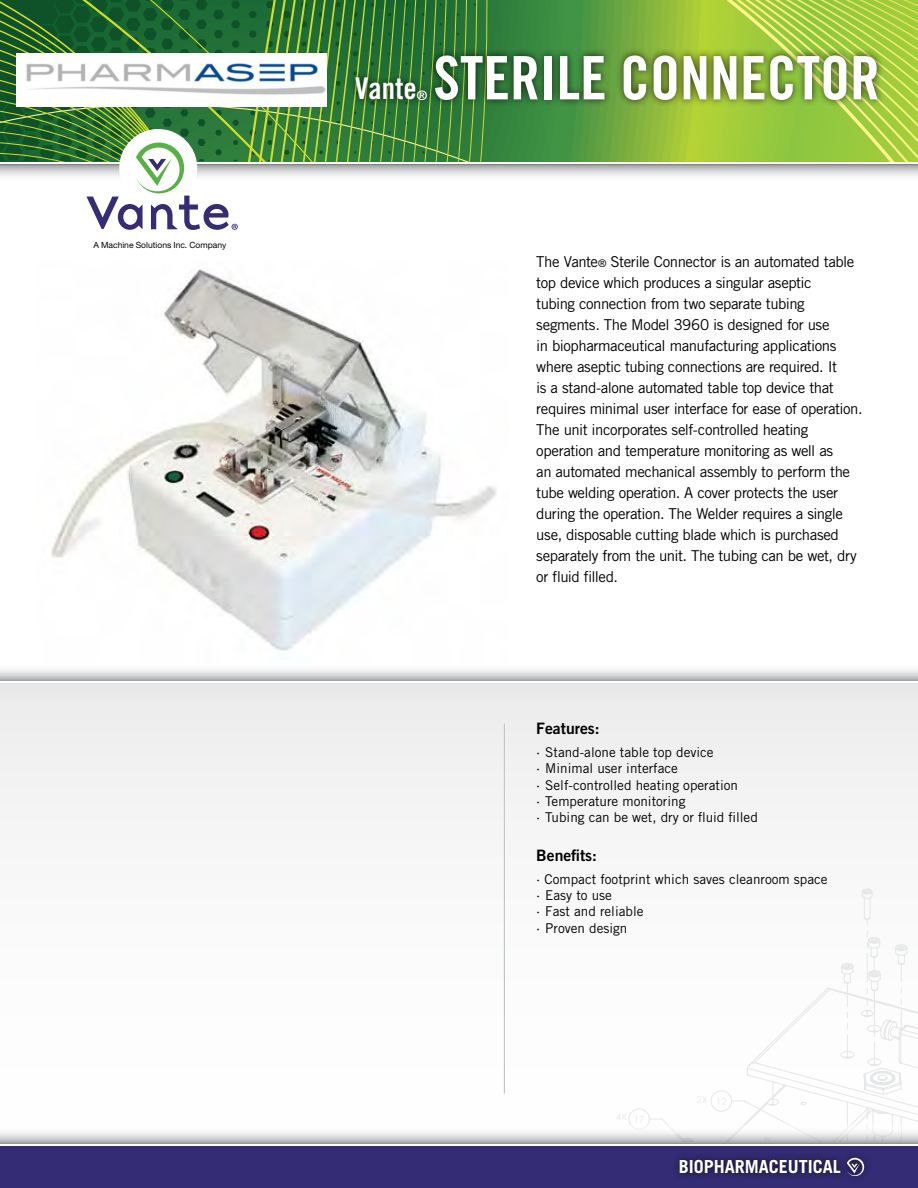
<style>
.page{position:relative;width:918px;height:1188px;background:#fff}
.page>*{position:absolute;margin:0;border:0;box-sizing:border-box;transform-origin:0 0}
.t1{font:60px "Trade Gothic LT Std Bd Cn 20";color:#fff}
.t2{font:30px "Trade Gothic LT Std Bd Cn 20";color:#fff}
.t3{font:700 18px "Trade Gothic LT Std";color:#fff}
.t4{font:15.75px "Trade Gothic Bold Two";color:#000}
.t5{font:15px/21px "Trade Gothic LT Std";letter-spacing:-.03em;color:#000}
.t6{font:13.5px/16.2px "Trade Gothic LT Std";color:#000}
.t7{font:13.05px "Trade Gothic LT Std Bd Cn 20";color:#fff}
.t8{font:8.55px "Helvetica Neue";color:#000}
.s1{font-size:10.5px}
</style>
<div class="page">
<img style="left:51px;top:269px;width:445px;height:385px">
<div style="left:0;top:684px;width:918px;height:497px;background:#f8f8f8"></div>
<svg style="left:747px;top:919px;width:171px;height:206px"></svg>
<svg style="left:697px;top:1085px;width:157px;height:40px"></svg>
<svg style="left:619px;top:1109px;width:49px;height:16px"></svg>
<svg style="left:0;top:669px;width:918px;height:12px"></svg>
<svg style="left:513px;top:0;width:96px;height:161px;background:#469342"></svg>
<svg style="left:426px;top:0;width:87px;height:47px;background:#327c38"></svg>
<svg style="left:0;top:7px;width:425px;height:14px;background:#20632b"></svg>
<svg style="left:0;top:21px;width:425px;height:15px;background:#296a2c"></svg>
<svg style="left:0;top:36px;width:425px;height:15px;background:#2e6d2c"></svg>
<svg style="left:0;top:72px;width:540px;height:89px;background:#377c38"></svg>
<svg style="left:609px;top:0;width:309px;height:161px;background:#a0c942"></svg>
<svg style="left:0;top:164px;width:918px;height:13px"></svg>
<svg style="left:0;top:1130px;width:918px;height:13px"></svg>
<div style="left:0;top:1146px;width:918px;height:42px;background:#342c74"></div>
<div style="left:672px;top:1152px;width:176px;height:29px;background:#000;opacity:.75"></div>
<div style="left:840px;top:1150px;width:32px;height:34px;background:#322a70"></div>
<svg style="left:847px;top:1158px;width:18px;height:20px"></svg>
<div style="left:348px;top:47px;width:537px;height:61px;background:#000;opacity:.75"></div>
<hr style="left:505px;top:724px;width:1px;height:370px;background:#fff">
<hr style="left:504px;top:724px;width:1px;height:370px;background:#bcbec0">
<svg style="left:86px;top:0;width:296px;height:230px"></svg>
<img style="left:17px;top:53px;width:309px;height:53px">
<p class="t8" style="left:93px;top:239px;width:135px">A Machine Solutions Inc. Company</p>
<h1 class="t1" style="left:433px;top:42px;width:448px">STERILE CONNECTOR</h1>
<h2 class="t2" style="left:355px;top:70px;width:63px">Vante</h2>
<p class="t7" style="left:417px;top:88px;width:12px">®</p>
<p class="t5" style="left:536px;top:251px;width:328px">The Vante<span class="s1">®</span> Sterile Connector is an automated table top device which produces a singular aseptic<br>tubing connection from two separate tubing segments. The Model 3960 is designed for use<br>in biopharmaceutical manufacturing applications where aseptic tubing connections are required. It<br>is a stand-alone automated table top device that requires minimal user interface for ease of operation.<br>The unit incorporates self-controlled heating operation and temperature monitoring as well as<br>an automated mechanical assembly to perform the tube welding operation. A cover protects the user during the operation. The Welder requires a single use, disposable cutting blade which is purchased separately from the unit. The tubing can be wet, dry or fluid filled.</p>
<p class="t4" style="left:536px;top:719px;width:65px">Features:</p>
<p class="t6" style="left:536px;top:744px;width:223px">· Stand-alone table top device<br>· Minimal user interface<br>· Self-controlled heating operation<br>· Temperature monitoring<br>· Tubing can be wet, dry or fluid filled</p>
<p class="t4" style="left:536px;top:846px;width:62px">Benefits:</p>
<p class="t6" style="left:536px;top:871px;width:293px">· Compact footprint which saves cleanroom space · Easy to use<br>· Fast and reliable<br>· Proven design</p>
<p class="t3" style="left:679px;top:1155px;width:164px">BIOPHARMACEUTICAL</p>
</div>
